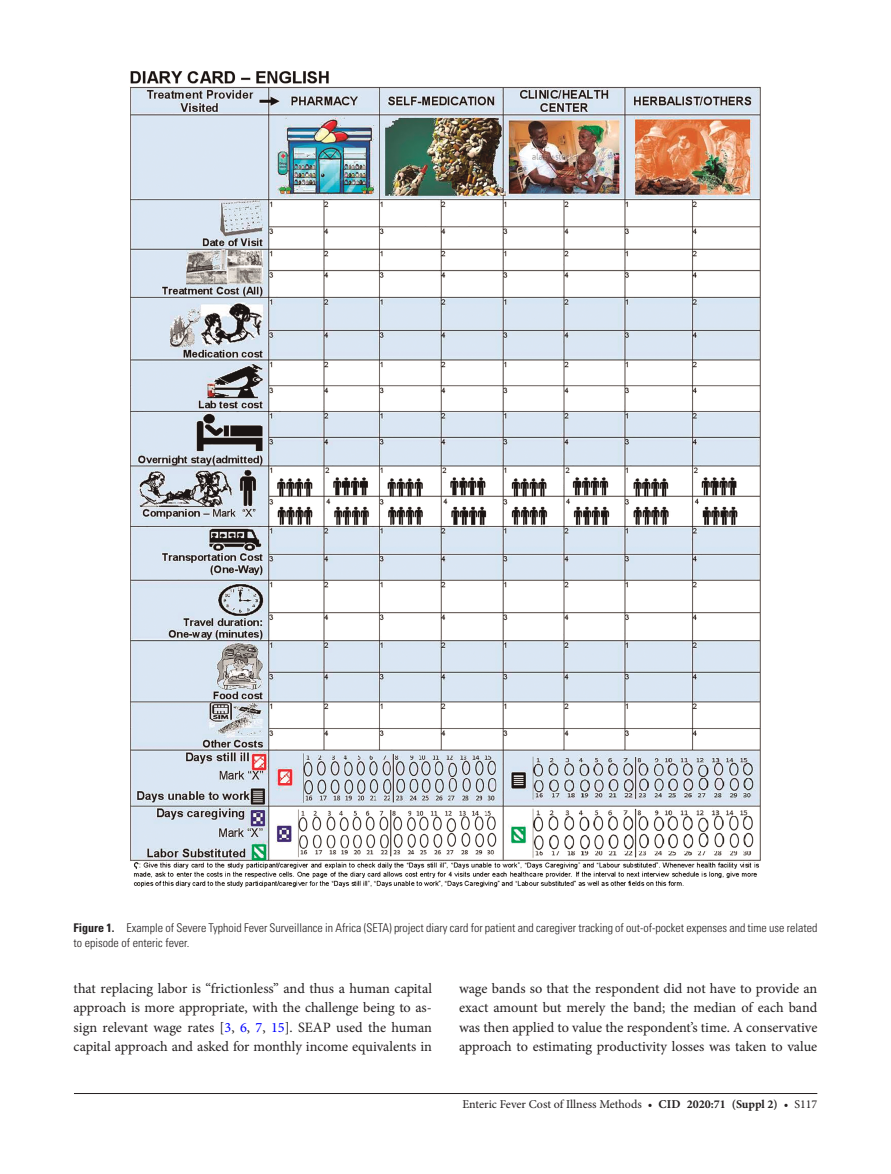
<style>
.page{position:relative;width:891px;height:1174px;background:#fff}
.page>*{position:absolute;margin:0;border:0;box-sizing:border-box;transform-origin:0 0}
.t1{font:14.25px/19.5px "Minion Pro";color:#231f20;text-align:justify}
.t2{font:300 condensed 12px/15px "Univers LT Std";color:#231f20}
.t3{font:12px "Minion Pro";color:#231f20}
.s1{font-weight:700}
.s2{color:#00f}
</style>
<div class="page">
<hr style="left:74px;top:1093px;width:743px;height:1px;background:#231f20">
<img style="left:130px;top:71px;width:631px;height:817px">
<p class="t2" style="left:74px;top:920px;width:745px"><span class="s1">Figure 1.</span> Example of Severe Typhoid Fever Surveillance in Africa (SETA) project diary card for patient and caregiver tracking of out-of-pocket expenses and time use related to episode of enteric fever.</p>
<p class="t1" style="left:74px;top:978px;width:360px">that replacing labor is “frictionless” and thus a human capital approach is more appropriate, with the challenge being to as&shy;sign relevant wage rates [<span class="s2">3</span>, <span class="s2">6</span>, <span class="s2">7</span>, <span class="s2">15</span>]. SEAP used the human capital approach and asked for monthly income equivalents in</p>
<p class="t1" style="left:459px;top:978px;width:360px">wage bands so that the respondent did not have to provide an exact amount but merely the band; the median of each band was then applied to value the respondent’s time. A conservative approach to estimating productivity losses was taken to value</p>
<p class="t3" style="left:462px;top:1096px;width:356px">Enteric Fever Cost of Illness Methods • <span class="s1">cid 2020:71 (Suppl 2)</span> • S117</p>
</div>
